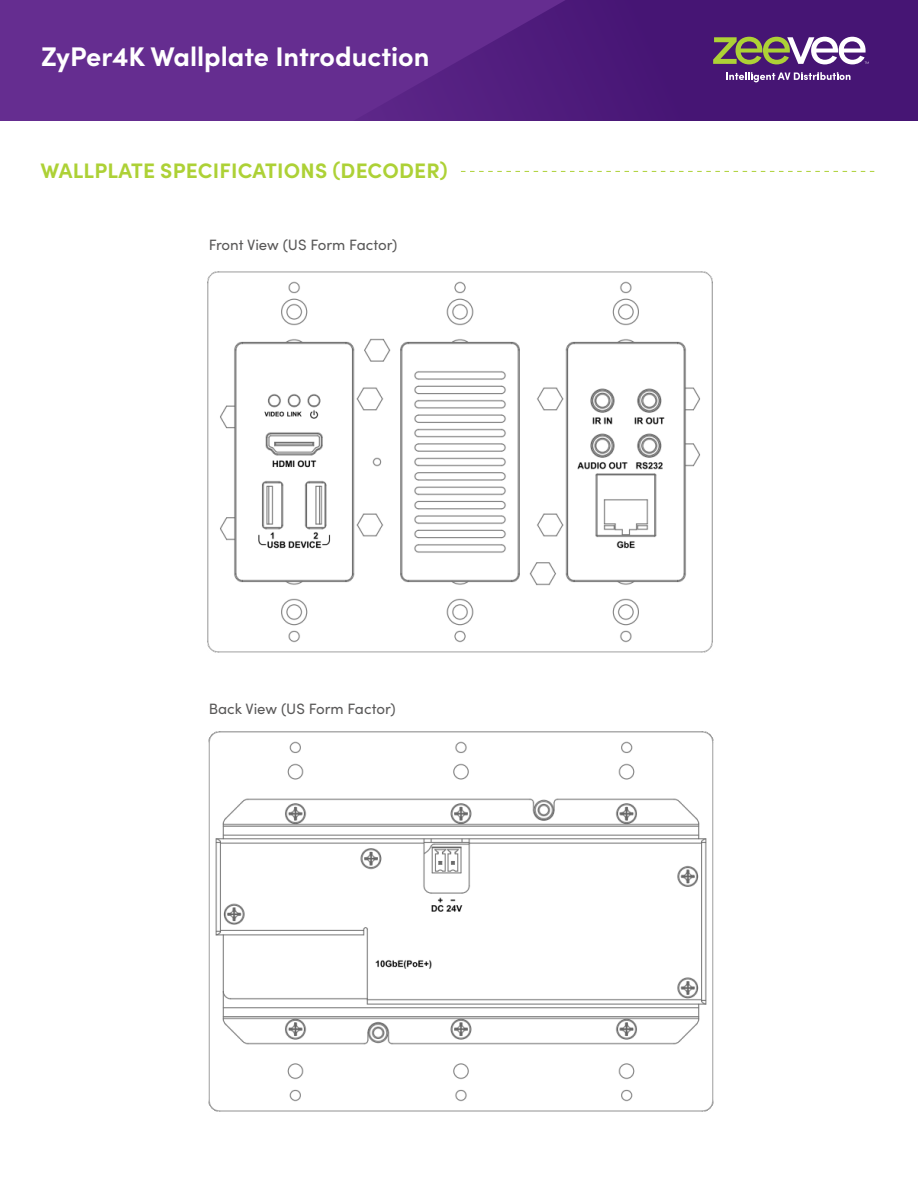
<style>
.page{position:relative;width:918px;height:1188px;background:#fff}
.page>*{position:absolute;margin:0;border:0;box-sizing:border-box;transform-origin:0 0}
.t1{font:700 27px "Sofia Pro";color:#fff}
.t2{font:700 21px "Sofia Pro";letter-spacing:.01em;color:#add136}
.t3{font:15px "Sofia Pro";color:#595858}
</style>
<div class="page">
<div style="left:0;top:0;width:343px;height:121px;background:#652d90"></div>
<svg style="left:343px;top:0;width:575px;height:121px;background:#4f1c7d"></svg>
<svg style="left:726px;top:72px;width:125px;height:10px"></svg>
<svg style="left:713px;top:37px;width:156px;height:27px"></svg>
<img style="left:208px;top:271px;width:504px;height:381px">
<img style="left:209px;top:731px;width:504px;height:381px">
<svg style="left:461px;top:171px;width:413px;height:1px"></svg>
<h1 class="t1" style="left:41px;top:36px;width:390px">ZyPer4K Wallplate Introduction</h1>
<h2 class="t2" style="left:41px;top:155px;width:409px">WALLPLATE SPECIFICATIONS (DECODER)</h2>
<p class="t3" style="left:209px;top:234px;width:190px">Front View (US Form Factor)</p>
<p class="t3" style="left:209px;top:698px;width:189px">Back View (US Form Factor)</p>
</div>
